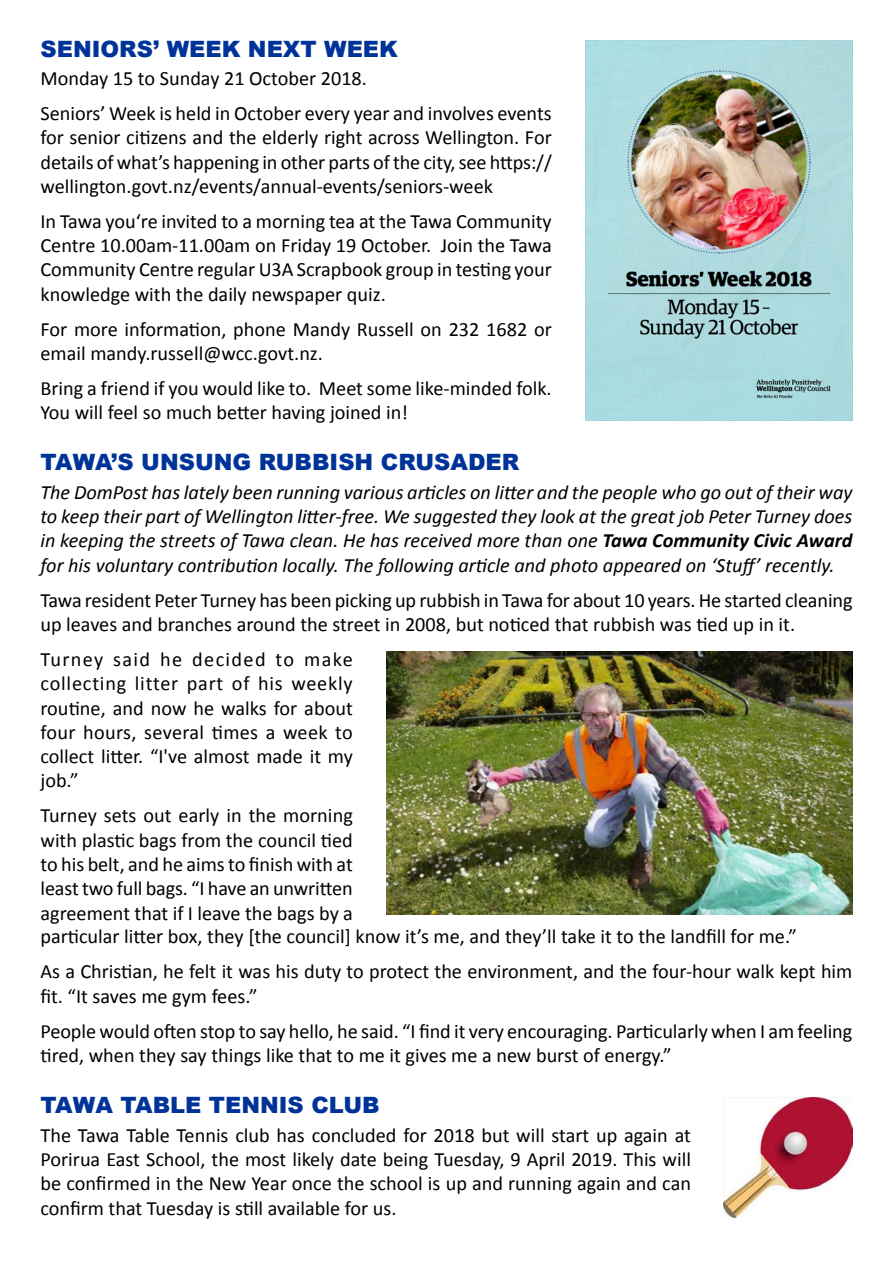
<style>
.page{position:relative;width:893px;height:1263px;background:#fff}
.page>*{position:absolute;margin:0;border:0;box-sizing:border-box;transform-origin:0 0}
.t1{font:900 22.5px "Arial";color:#039}
.t2{font:20.25px/24.3px "Calibri";color:#000;text-align:justify}
.t3{font:italic 20.25px/24.3px "Calibri";color:#000;text-align:justify}
.s1{font-weight:700}
</style>
<div class="page">
<img style="left:586px;top:40px;width:266px;height:380px">
<img style="left:386px;top:652px;width:466px;height:262px">
<img style="left:723px;top:1097px;width:129px;height:120px">
<p class="t1" style="left:41px;top:32px;width:359px">SENIORS’ WEEK NEXT WEEK</p>
<p class="t2" style="left:41px;top:65px;width:328px">Monday 15 to Sunday 21 October 2018.</p>
<p class="t2" style="left:41px;top:100px;width:513px">Seniors’ Week is held in October every year and involves events for senior citizens and the elderly right across Wellington. For details of what’s happening in other parts of the city, see https:// wellington.govt.nz/events/annual-events/seniors-week</p>
<p class="t2" style="left:41px;top:208px;width:513px">In Tawa you‘re invited to a morning tea at the Tawa Community Centre 10.00am-11.00am on Friday 19 October. Join the Tawa Community Centre regular U3A Scrapbook group in testing your knowledge with the daily newspaper quiz.</p>
<p class="t2" style="left:41px;top:316px;width:513px">For more information, phone Mandy Russell on 232 1682 or email mandy.russell@wcc.govt.nz.</p>
<p class="t2" style="left:41px;top:375px;width:513px">Bring a friend if you would like to. Meet some like-minded folk.<br>You will feel so much better having joined in!</p>
<p class="t1" style="left:40px;top:446px;width:480px">TAWA’S UNSUNG RUBBISH CRUSADER</p>
<p class="t3" style="left:40px;top:479px;width:814px">The DomPost has lately been running various articles on litter and the people who go out of their way to keep their part of Wellington litter-free. We suggested they look at the great job Peter Turney does in keeping the streets of Tawa clean. He has received more than one <span class="s1">Tawa Community Civic Award </span>for his voluntary contribution locally. The following article and photo appeared on ‘Stuff’ recently.</p>
<p class="t2" style="left:40px;top:587px;width:814px">Tawa resident Peter Turney has been picking up rubbish in Tawa for about 10 years. He started cleaning up leaves and branches around the street in 2008, but noticed that rubbish was tied up in it.</p>
<p class="t2" style="left:41px;top:646px;width:314px">Turney said he decided to make collecting litter part of his weekly routine, and now he walks for about four hours, several times a week to collect litter. “I've almost made it my job.”</p>
<p class="t2" style="left:41px;top:802px;width:314px">Turney sets out early in the morning with plastic bags from the council tied to his belt, and he aims to finish with at least two full bags. “I have an unwritten agreement that if I leave the bags by a</p>
<p class="t2" style="left:40px;top:923px;width:758px">particular litter box, they [the council] know it’s me, and they’ll take it to the landfill for me.”</p>
<p class="t2" style="left:40px;top:958px;width:813px">As a Christian, he felt it was his duty to protect the environment, and the four-hour walk kept him fit. “It saves me gym fees.”</p>
<p class="t2" style="left:40px;top:1018px;width:813px">People would often stop to say hello, he said. “I find it very encouraging. Particularly when I am feeling tired, when they say things like that to me it gives me a new burst of energy.”</p>
<p class="t1" style="left:41px;top:1089px;width:341px">TAWA TABLE TENNIS CLUB</p>
<p class="t2" style="left:41px;top:1122px;width:652px">The Tawa Table Tennis club has concluded for 2018 but will start up again at Porirua East School, the most likely date being Tuesday, 9 April 2019. This will be confirmed in the New Year once the school is up and running again and can confirm that Tuesday is still available for us.</p>
</div>
